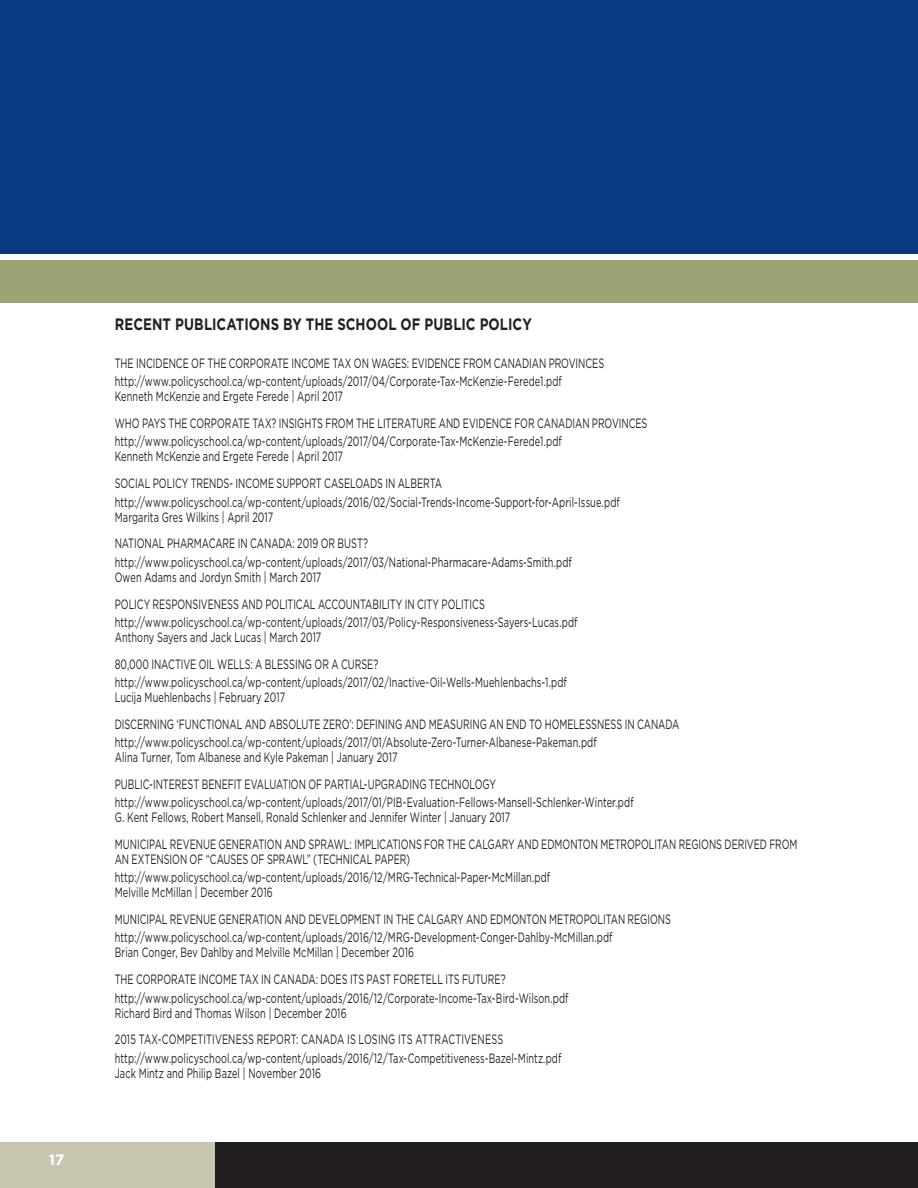
<style>
.page{position:relative;width:918px;height:1188px;background:#fff}
.page>*{position:absolute;margin:0;border:0;box-sizing:border-box;transform-origin:0 0}
.Recent_Pubs_-_Headin{font:700 16.5px "Gotham";letter-spacing:.005em;color:#231f20;scale:.8 1}
.Page_Numbers__gotham{font:700 15px "Gotham";color:#fff}
.Paper_URL{font:13.5px "Gotham";letter-spacing:.01em;color:#231f20;scale:.68 1}
.Paper_Title_-_Recent{font:13.5px/15px "Gotham";color:#231f20;scale:.68 1}
.Paper_Authors__Recen{font:13.5px "Gotham";letter-spacing:.01em;color:#231f20;scale:.68 1}
</style>
<div class="page">
<div style="left:0;top:1143px;width:215px;height:45px;background:#c7c5af"></div>
<div style="left:215px;top:1143px;width:703px;height:45px;background:#231f20"></div>
<div style="left:0;top:261px;width:918px;height:42px;background:#9ea374"></div>
<div style="left:0;top:0;width:918px;height:253px;background:#083981"></div>
<p class="Page_Numbers__gotham" style="left:49px;top:1150px;width:17px">17</p>
<p class="Recent_Pubs_-_Headin" style="left:115px;top:314px;width:523px">RECENT PUBLICATIONS BY THE SCHOOL OF PUBLIC POLICY</p>
<p class="Paper_Title_-_Recent" style="left:115px;top:356px;width:721px">THE INCIDENCE OF THE CORPORATE INCOME TAX ON WAGES: EVIDENCE FROM CANADIAN PROVINCES</p>
<p class="Paper_URL" style="left:115px;top:373px;width:659px">http://www.policyschool.ca/wp-content/uploads/2017/04/Corporate-Tax-McKenzie-Ferede1.pdf</p>
<p class="Paper_Authors__Recen" style="left:115px;top:388px;width:337px">Kenneth McKenzie and Ergete Ferede | April 2017</p>
<p class="Paper_Title_-_Recent" style="left:115px;top:416px;width:785px">WHO PAYS THE CORPORATE TAX? INSIGHTS FROM THE LITERATURE AND EVIDENCE FOR CANADIAN PROVINCES</p>
<p class="Paper_URL" style="left:115px;top:433px;width:659px">http://www.policyschool.ca/wp-content/uploads/2017/04/Corporate-Tax-McKenzie-Ferede1.pdf</p>
<p class="Paper_Authors__Recen" style="left:115px;top:448px;width:337px">Kenneth McKenzie and Ergete Ferede | April 2017</p>
<p class="Paper_Title_-_Recent" style="left:115px;top:476px;width:483px">SOCIAL POLICY TRENDS- INCOME SUPPORT CASELOADS IN ALBERTA</p>
<p class="Paper_URL" style="left:115px;top:493px;width:744px">http://www.policyschool.ca/wp-content/uploads/2016/02/Social-Trends-Income-Support-for-April-Issue.pdf</p>
<p class="Paper_Authors__Recen" style="left:115px;top:508px;width:235px">Margarita Gres Wilkins | April 2017</p>
<p class="Paper_Title_-_Recent" style="left:115px;top:536px;width:374px">NATIONAL PHARMACARE IN CANADA: 2019 OR BUST?</p>
<p class="Paper_URL" style="left:115px;top:553px;width:674px">http://www.policyschool.ca/wp-content/uploads/2017/03/National-Pharmacare-Adams-Smith.pdf</p>
<p class="Paper_Authors__Recen" style="left:115px;top:568px;width:305px">Owen Adams and Jordyn Smith | March 2017</p>
<p class="Paper_Title_-_Recent" style="left:115px;top:596px;width:546px">POLICY RESPONSIVENESS AND POLITICAL ACCOUNTABILITY IN CITY POLITICS</p>
<p class="Paper_URL" style="left:115px;top:613px;width:682px">http://www.policyschool.ca/wp-content/uploads/2017/03/Policy-Responsiveness-Sayers-Lucas.pdf</p>
<p class="Paper_Authors__Recen" style="left:115px;top:628px;width:305px">Anthony Sayers and Jack Lucas | March 2017</p>
<p class="Paper_Title_-_Recent" style="left:115px;top:656px;width:389px">80,000 INACTIVE OIL WELLS: A BLESSING OR A CURSE?</p>
<p class="Paper_URL" style="left:115px;top:674px;width:666px">http://www.policyschool.ca/wp-content/uploads/2017/02/Inactive-Oil-Wells-Muehlenbachs-1.pdf</p>
<p class="Paper_Authors__Recen" style="left:115px;top:689px;width:252px">Lucija Muehlenbachs | February 2017</p>
<p class="Paper_Title_-_Recent" style="left:115px;top:716px;width:832px">DISCERNING ‘FUNCTIONAL AND ABSOLUTE ZERO’: DEFINING AND MEASURING AN END TO HOMELESSNESS IN CANADA</p>
<p class="Paper_URL" style="left:115px;top:734px;width:710px">http://www.policyschool.ca/wp-content/uploads/2017/01/Absolute-Zero-Turner-Albanese-Pakeman.pdf</p>
<p class="Paper_Authors__Recen" style="left:115px;top:749px;width:418px">Alina Turner, Tom Albanese and Kyle Pakeman | January 2017</p>
<p class="Paper_Title_-_Recent" style="left:115px;top:776px;width:562px">PUBLIC-INTEREST BENEFIT EVALUATION OF PARTIAL-UPGRADING TECHNOLOGY</p>
<p class="Paper_URL" style="left:115px;top:794px;width:765px">http://www.policyschool.ca/wp-content/uploads/2017/01/PIB-Evaluation-Fellows-Mansell-Schlenker-Winter.pdf</p>
<p class="Paper_Authors__Recen" style="left:115px;top:809px;width:583px">G. Kent Fellows, Robert Mansell, Ronald Schlenker and Jennifer Winter | January 2017</p>
<p class="Paper_Title_-_Recent" style="left:115px;top:837px;width:1006px">MUNICIPAL REVENUE GENERATION AND SPRAWL: IMPLICATIONS FOR THE CALGARY AND EDMONTON METROPOLITAN REGIONS DERIVED FROM<br>AN EXTENSION OF “CAUSES OF SPRAWL” (TECHNICAL PAPER)</p>
<p class="Paper_URL" style="left:115px;top:869px;width:642px">http://www.policyschool.ca/wp-content/uploads/2016/12/MRG-Technical-Paper-McMillan.pdf</p>
<p class="Paper_Authors__Recen" style="left:115px;top:884px;width:234px">Melville McMillan | December 2016</p>
<p class="Paper_Title_-_Recent" style="left:115px;top:912px;width:820px">MUNICIPAL REVENUE GENERATION AND DEVELOPMENT IN THE CALGARY AND EDMONTON METROPOLITAN REGIONS</p>
<p class="Paper_URL" style="left:115px;top:929px;width:734px">http://www.policyschool.ca/wp-content/uploads/2016/12/MRG-Development-Conger-Dahlby-McMillan.pdf</p>
<p class="Paper_Authors__Recen" style="left:115px;top:944px;width:442px">Brian Conger, Bev Dahlby and Melville McMillan | December 2016</p>
<p class="Paper_Title_-_Recent" style="left:115px;top:972px;width:577px">THE CORPORATE INCOME TAX IN CANADA: DOES ITS PAST FORETELL ITS FUTURE?</p>
<p class="Paper_URL" style="left:115px;top:989px;width:669px">http://www.policyschool.ca/wp-content/uploads/2016/12/Corporate-Income-Tax-Bird-Wilson.pdf</p>
<p class="Paper_Authors__Recen" style="left:115px;top:1004px;width:343px">Richard Bird and Thomas Wilson | December 2016</p>
<p class="Paper_Title_-_Recent" style="left:115px;top:1032px;width:573px">2015 TAX-COMPETITIVENESS REPORT: CANADA IS LOSING ITS ATTRACTIVENESS</p>
<p class="Paper_URL" style="left:115px;top:1049px;width:659px">http://www.policyschool.ca/wp-content/uploads/2016/12/Tax-Competitiveness-Bazel-Mintz.pdf</p>
<p class="Paper_Authors__Recen" style="left:115px;top:1064px;width:305px">Jack Mintz and Philip Bazel | November 2016</p>
</div>
